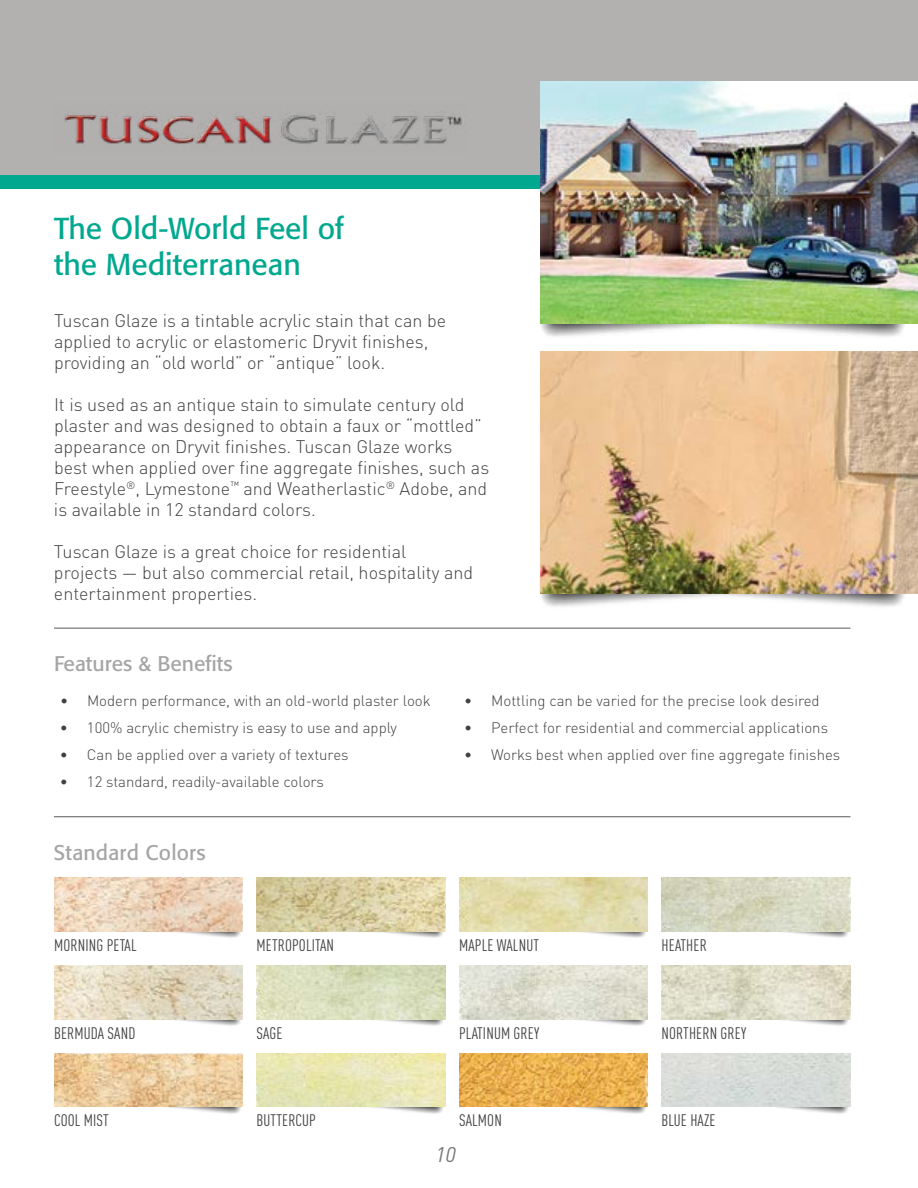
<style>
.page{position:relative;width:918px;height:1188px;background:#fff}
.page>*{position:absolute;margin:0;border:0;box-sizing:border-box;transform-origin:0 0}
.t1{font:30px/36px "Formata Pro";color:#00a88f}
.t2{font:21px "Formata Pro";letter-spacing:.005em;color:#a6a5a5}
.t3{font:italic 21px "DINOT";color:#77787b}
.t4{font:300 18px/21px "DINOT";color:#414042}
.t5{font:condensed 16.5px "DINOT";letter-spacing:.01em;color:#414042}
.t6{font:300 15px "DINOT";color:#414042}
</style>
<div class="page">
<div style="left:0;top:0;width:918px;height:176px;background:#b2b1b0"></div>
<div style="left:0;top:176px;width:918px;height:13px;background:#00a88f"></div>
<img style="left:64px;top:111px;width:398px;height:34px">
<div style="left:539px;top:283px;width:366px;height:54px;background:#000;opacity:.8"></div>
<div style="left:539px;top:553px;width:366px;height:54px;background:#000;opacity:.8"></div>
<img style="left:540px;top:351px;width:378px;height:243px">
<img style="left:540px;top:81px;width:378px;height:243px">
<div style="left:124px;top:910px;width:117px;height:28px;background:#000;opacity:.8"></div>
<div style="left:327px;top:910px;width:117px;height:28px;background:#000;opacity:.8"></div>
<div style="left:529px;top:910px;width:117px;height:28px;background:#000;opacity:.8"></div>
<div style="left:732px;top:910px;width:117px;height:28px;background:#000;opacity:.8"></div>
<div style="left:124px;top:997px;width:117px;height:29px;background:#000;opacity:.8"></div>
<div style="left:327px;top:997px;width:117px;height:29px;background:#000;opacity:.8"></div>
<div style="left:529px;top:997px;width:117px;height:29px;background:#000;opacity:.8"></div>
<div style="left:732px;top:997px;width:117px;height:29px;background:#000;opacity:.8"></div>
<div style="left:124px;top:1085px;width:117px;height:29px;background:#000;opacity:.8"></div>
<div style="left:327px;top:1085px;width:117px;height:29px;background:#000;opacity:.8"></div>
<div style="left:529px;top:1085px;width:117px;height:29px;background:#000;opacity:.8"></div>
<div style="left:732px;top:1085px;width:117px;height:29px;background:#000;opacity:.8"></div>
<hr style="left:54px;top:628px;width:796px;height:1px;background:#58595b">
<hr style="left:54px;top:816px;width:796px;height:1px;background:#58595b">
<img style="left:54px;top:878px;width:189px;height:54px">
<img style="left:256px;top:878px;width:190px;height:54px">
<img style="left:459px;top:878px;width:189px;height:54px">
<img style="left:662px;top:878px;width:188px;height:54px">
<img style="left:54px;top:965px;width:189px;height:54px">
<img style="left:256px;top:965px;width:190px;height:54px">
<img style="left:459px;top:965px;width:189px;height:54px">
<img style="left:662px;top:965px;width:188px;height:54px">
<img style="left:256px;top:1053px;width:190px;height:54px">
<img style="left:54px;top:1053px;width:189px;height:54px">
<img style="left:459px;top:1053px;width:189px;height:54px">
<img style="left:662px;top:1053px;width:188px;height:54px">
<h1 class="t1" style="left:54px;top:210px;width:292px">The Old-World Feel of the Mediterranean</h1>
<p class="t4" style="left:54px;top:310px;width:394px">Tuscan Glaze is a tintable acrylic stain that can be applied to acrylic or elastomeric Dryvit finishes, providing an “old world” or “antique” look.</p>
<p class="t4" style="left:54px;top:394px;width:437px">It is used as an antique stain to simulate century old plaster and was designed to obtain a faux or “mottled” appearance on Dryvit finishes. Tuscan Glaze works best when applied over fine aggregate finishes, such as Freestyle<sup>®</sup>, Lymestone<sup>™</sup> and Weatherlastic<sup>®</sup> Adobe, and is available in 12 standard colors.</p>
<p class="t4" style="left:54px;top:541px;width:421px">Tuscan Glaze is a great choice for residential projects — but also commercial retail, hospitality and entertainment properties.</p>
<p class="t2" style="left:54px;top:650px;width:180px">Features &amp; Benefits</p>
<p class="t6" style="left:60px;top:691px;width:372px">• Modern performance, with an old-world plaster look</p>
<p class="t6" style="left:464px;top:691px;width:357px">• Mottling can be varied for the precise look desired</p>
<p class="t6" style="left:60px;top:718px;width:339px">• 100% acrylic chemistry is easy to use and apply</p>
<p class="t6" style="left:464px;top:718px;width:365px">• Perfect for residential and commercial applications</p>
<p class="t6" style="left:60px;top:745px;width:290px">• Can be applied over a variety of textures</p>
<p class="t6" style="left:464px;top:745px;width:378px">• Works best when applied over fine aggregate finishes</p>
<p class="t6" style="left:60px;top:772px;width:265px">• 12 standard, readily-available colors</p>
<p class="t2" style="left:54px;top:839px;width:153px">Standard Colors</p>
<p class="t5" style="left:54px;top:934px;width:84px">MORNING PETAL</p>
<p class="t5" style="left:257px;top:934px;width:79px">METROPOLITAN</p>
<p class="t5" style="left:459px;top:934px;width:81px">MAPLE WALNUT</p>
<p class="t5" style="left:662px;top:934px;width:47px">HEATHER</p>
<p class="t5" style="left:54px;top:1021px;width:83px">BERMUDA SAND</p>
<p class="t5" style="left:257px;top:1021px;width:27px">SAGE</p>
<p class="t5" style="left:459px;top:1021px;width:82px">PLATINUM GREY</p>
<p class="t5" style="left:662px;top:1021px;width:86px">NORTHERN GREY</p>
<p class="t5" style="left:54px;top:1109px;width:56px">COOL MIST</p>
<p class="t5" style="left:257px;top:1109px;width:61px">BUTTERCUP</p>
<p class="t5" style="left:459px;top:1109px;width:44px">SALMON</p>
<p class="t5" style="left:662px;top:1109px;width:55px">BLUE HAZE</p>
<p class="t3" style="left:435px;top:1139px;width:22px">10</p>
</div>
